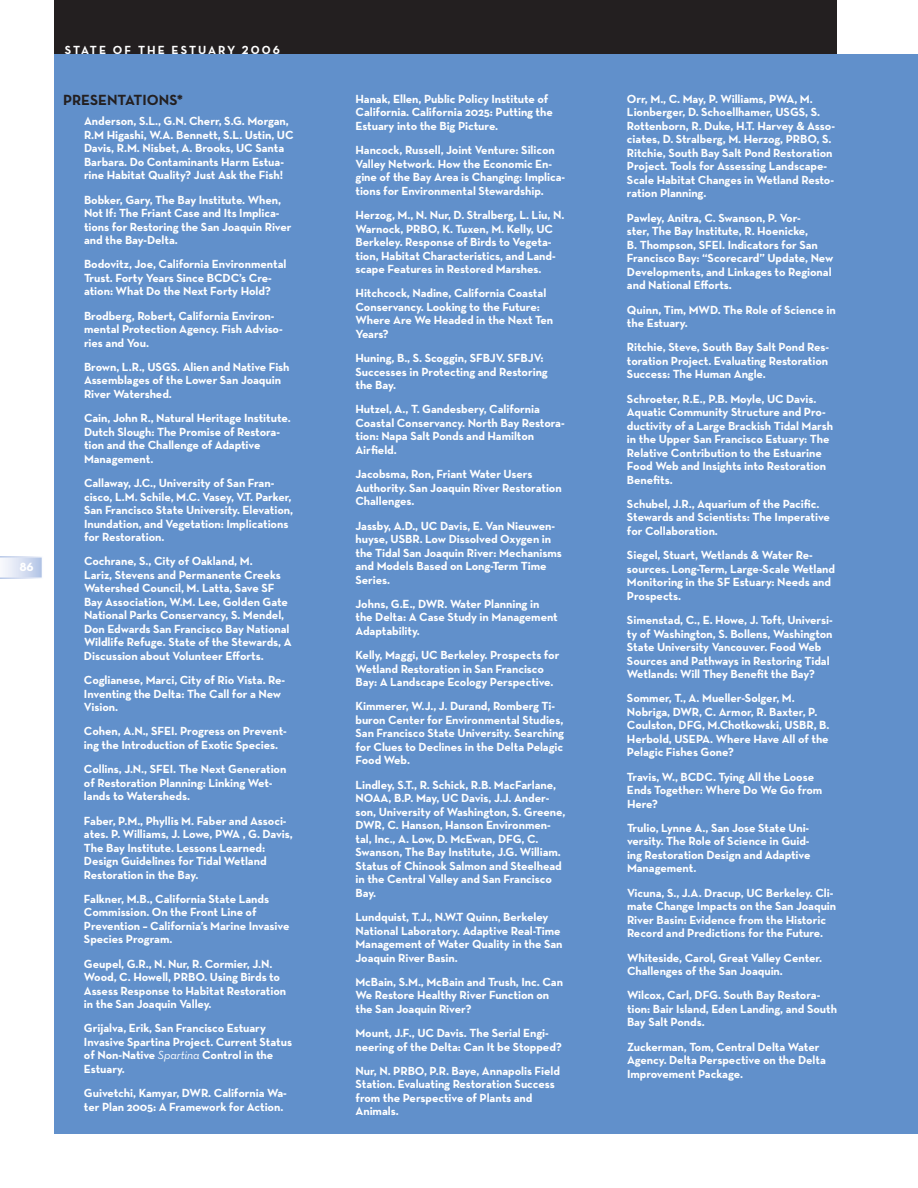
<style>
.page{position:relative;width:918px;height:1188px;background:#fff}
.page>*{position:absolute;margin:0;border:0;box-sizing:border-box;transform-origin:0 0}
.t1{font:700 15px "Neutra Text";color:#231f20}
.t2{font:700 13.5px "Neutra Text";color:#fff}
.t3{font:700 12px/13.5px "Neutra Text";letter-spacing:-.005em;color:#fff}
.t4{font:12px "Neutra Text Bold Alt";letter-spacing:.17em;color:#fff}
.s1{font-family:"Neutra Text Book Italic Alt";font-weight:400}
</style>
<div class="page">
<div style="left:54px;top:0;width:783px;height:70px;background:#231f20"></div>
<svg style="left:0;top:556px;width:42px;height:23px"></svg>
<div style="left:54px;top:54px;width:864px;height:1080px;background:#6190cb"></div>
<p class="t2" style="left:19px;top:561px;width:16px">86</p>
<p class="t4" style="left:65px;top:45px;width:217px">STATE OF THE ESTUARY 2006</p>
<p class="t1" style="left:63px;top:94px;width:122px">PRESENTATIONS*</p>
<p class="t3" style="left:84px;top:115px;width:211px">Anderson, S.L., G.N. Cherr, S.G. Morgan, R.M Higashi, W.A. Bennett, S.L. Ustin, UC Davis, R.M. Nisbet, A. Brooks, UC Santa Barbara. Do Contaminants Harm Estua&shy;rine Habitat Quality? Just Ask the Fish!</p>
<p class="t3" style="left:84px;top:194px;width:209px">Bobker, Gary, The Bay Institute. When, Not If: The Friant Case and Its Implica&shy;tions for Restoring the San Joaquin River and the Bay-Delta.</p>
<p class="t3" style="left:84px;top:259px;width:204px">Bodovitz, Joe, California Environmental<br>Trust. Forty Years Since BCDC’s Cre&shy;ation: What Do the Next Forty Hold?</p>
<p class="t3" style="left:84px;top:310px;width:200px">Brodberg, Robert, California Environ&shy;mental Protection Agency. Fish Adviso&shy;ries and You.</p>
<p class="t3" style="left:84px;top:361px;width:207px">Brown, L.R., USGS. Alien and Native Fish<br>Assemblages of the Lower San Joaquin<br>River Watershed.</p>
<p class="t3" style="left:84px;top:412px;width:208px">Cain, John R., Natural Heritage Institute.<br>Dutch Slough: The Promise of Restora&shy;tion and the Challenge of Adaptive<br>Management.</p>
<p class="t3" style="left:84px;top:477px;width:211px">Callaway, J.C., University of San Fran&shy;cisco, L.M. Schile, M.C. Vasey, V.T. Parker, San Francisco State University. Elevation, Inundation, and Vegetation: Implications for Restoration.</p>
<p class="t3" style="left:84px;top:556px;width:209px">Cochrane, S., City of Oakland, M.<br>Lariz, Stevens and Permanente Creeks Watershed Council, M. Latta, Save SF Bay Association, W.M. Lee, Golden Gate National Parks Conservancy, S. Mendel, Don Edwards San Francisco Bay National Wildlife Refuge. State of the Stewards, A Discussion about Volunteer Efforts.</p>
<p class="t3" style="left:84px;top:674px;width:203px">Coglianese, Marci, City of Rio Vista. Re-<br>Inventing the Delta: The Call for a New<br>Vision.</p>
<p class="t3" style="left:84px;top:726px;width:204px">Cohen, A.N., SFEI. Progress on Prevent&shy;ing the Introduction of Exotic Species.</p>
<p class="t3" style="left:84px;top:764px;width:204px">Collins, J.N., SFEI. The Next Generation of Restoration Planning: Linking Wet&shy;lands to Watersheds.</p>
<p class="t3" style="left:84px;top:815px;width:210px">Faber, P.M., Phyllis M. Faber and Associ&shy;ates. P. Williams, J. Lowe, PWA , G. Davis, The Bay Institute. Lessons Learned:<br>Design Guidelines for Tidal Wetland Restoration in the Bay.</p>
<p class="t3" style="left:84px;top:893px;width:207px">Falkner, M.B., California State Lands Commission. On the Front Line of Prevention – California’s Marine Invasive Species Program.</p>
<p class="t3" style="left:84px;top:958px;width:204px">Geupel, G.R., N. Nur, R. Cormier, J.N.<br>Wood, C. Howell, PRBO. Using Birds to Assess Response to Habitat Restoration in the San Joaquin Valley.</p>
<p class="t3" style="left:84px;top:1023px;width:210px">Grijalva, Erik, San Francisco Estuary<br>Invasive Spartina Project. Current Status of Non-Native <span class="s1">Spartina</span> Control in the<br>Estuary.</p>
<p class="t3" style="left:84px;top:1088px;width:204px">Guivetchi, Kamyar, DWR. California Wa&shy;ter Plan 2005: A Framework for Action.</p>
<p class="t3" style="left:355px;top:93px;width:199px">Hanak, Ellen, Public Policy Institute of<br>California. California 2025: Putting the<br>Estuary into the Big Picture.</p>
<p class="t3" style="left:355px;top:144px;width:211px">Hancock, Russell, Joint Venture: Silicon Valley Network. How the Economic En&shy;gine of the Bay Area is Changing: Implica&shy;tions for Environmental Stewardship.</p>
<p class="t3" style="left:355px;top:209px;width:210px">Herzog, M., N. Nur, D. Stralberg, L. Liu, N.<br>Warnock, PRBO, K. Tuxen, M. Kelly, UC Berkeley. Response of Birds to Vegeta&shy;tion, Habitat Characteristics, and Land&shy;scape Features in Restored Marshes.</p>
<p class="t3" style="left:355px;top:288px;width:199px">Hitchcock, Nadine, California Coastal<br>Conservancy. Looking to the Future:<br>Where Are We Headed in the Next Ten<br>Years?</p>
<p class="t3" style="left:355px;top:352px;width:194px">Huning, B., S. Scoggin, SFBJV. SFBJV:<br>Successes in Protecting and Restoring the Bay.</p>
<p class="t3" style="left:355px;top:404px;width:211px">Hutzel, A., T. Gandesbery, California<br>Coastal Conservancy. North Bay Restora&shy;tion: Napa Salt Ponds and Hamilton<br>Airfield.</p>
<p class="t3" style="left:355px;top:468px;width:208px">Jacobsma, Ron, Friant Water Users<br>Authority. San Joaquin River Restoration<br>Challenges.</p>
<p class="t3" style="left:355px;top:520px;width:208px">Jassby, A.D., UC Davis, E. Van Nieuwen&shy;huyse, USBR. Low Dissolved Oxygen in the Tidal San Joaquin River: Mechanisms and Models Based on Long-Term Time<br>Series.</p>
<p class="t3" style="left:355px;top:598px;width:204px">Johns, G.E., DWR. Water Planning in the Delta: A Case Study in Management<br>Adaptability.</p>
<p class="t3" style="left:355px;top:649px;width:206px">Kelly, Maggi, UC Berkeley. Prospects for<br>Wetland Restoration in San Francisco<br>Bay: A Landscape Ecology Perspective.</p>
<p class="t3" style="left:355px;top:701px;width:210px">Kimmerer, W.J., J. Durand, Romberg Ti&shy;buron Center for Environmental Studies, San Francisco State University. Searching for Clues to Declines in the Delta Pelagic Food Web.</p>
<p class="t3" style="left:355px;top:779px;width:212px">Lindley, S.T., R. Schick, R.B. MacFarlane, NOAA, B.P. May, UC Davis, J.J. Ander&shy;son, University of Washington, S. Greene, DWR, C. Hanson, Hanson Environmen&shy;tal, Inc., A. Low, D. McEwan, DFG, C.<br>Swanson, The Bay Institute, J.G. William.<br>Status of Chinook Salmon and Steelhead in the Central Valley and San Francisco Bay.</p>
<p class="t3" style="left:355px;top:911px;width:209px">Lundquist, T.J., N.W.T Quinn, Berkeley National Laboratory. Adaptive Real-Time Management of Water Quality in the San Joaquin River Basin.</p>
<p class="t3" style="left:355px;top:976px;width:209px">McBain, S.M., McBain and Trush, Inc. Can<br>We Restore Healthy River Function on the San Joaquin River?</p>
<p class="t3" style="left:355px;top:1027px;width:208px">Mount, J.F., UC Davis. The Serial Engi&shy;neering of the Delta: Can It be Stopped?</p>
<p class="t3" style="left:355px;top:1065px;width:206px">Nur, N. PRBO, P.R. Baye, Annapolis Field<br>Station. Evaluating Restoration Success from the Perspective of Plants and<br>Animals.</p>
<p class="t3" style="left:627px;top:93px;width:210px">Orr, M., C. May, P. Williams, PWA, M.<br>Lionberger, D. Schoellhamer, USGS, S.<br>Rottenborn, R. Duke, H.T. Harvey &amp; Asso&shy;ciates, D. Stralberg, M. Herzog, PRBO, S.<br>Ritchie, South Bay Salt Pond Restoration Project. Tools for Assessing Landscape-Scale Habitat Changes in Wetland Resto&shy;ration Planning.</p>
<p class="t3" style="left:627px;top:212px;width:208px">Pawley, Anitra, C. Swanson, P. Vor-<br>ster, The Bay Institute, R. Hoenicke,<br>B. Thompson, SFEI. Indicators for San Francisco Bay: “Scorecard” Update, New Developments, and Linkages to Regional and National Efforts.</p>
<p class="t3" style="left:627px;top:304px;width:210px">Quinn, Tim, MWD. The Role of Science in the Estuary.</p>
<p class="t3" style="left:627px;top:342px;width:204px;text-align:justify">Ritchie, Steve, South Bay Salt Pond Res&shy;toration Project. Evaluating Restoration Success: The Human Angle.</p>
<p class="t3" style="left:627px;top:393px;width:208px">Schroeter, R.E., P.B. Moyle, UC Davis.<br>Aquatic Community Structure and Pro&shy;ductivity of a Large Brackish Tidal Marsh in the Upper San Francisco Estuary: The Relative Contribution to the Estuarine Food Web and Insights into Restoration Benefits.</p>
<p class="t3" style="left:627px;top:498px;width:204px">Schubel, J.R., Aquarium of the Pacific.<br>Stewards and Scientists: The Imperative for Collaboration.</p>
<p class="t3" style="left:627px;top:549px;width:210px">Siegel, Stuart, Wetlands &amp; Water Re&shy;sources. Long-Term, Large-Scale Wetland<br>Monitoring in the SF Estuary: Needs and<br>Prospects.</p>
<p class="t3" style="left:627px;top:614px;width:207px">Simenstad, C., E. Howe, J. Toft, Universi&shy;ty of Washington, S. Bollens, Washington State University Vancouver. Food Web Sources and Pathways in Restoring Tidal Wetlands: Will They Benefit the Bay?</p>
<p class="t3" style="left:627px;top:693px;width:204px">Sommer, T., A. Mueller-Solger, M.<br>Nobriga, DWR, C. Armor, R. Baxter, P.<br>Coulston, DFG, M.Chotkowski, USBR, B.<br>Herbold, USEPA. Where Have All of the Pelagic Fishes Gone?</p>
<p class="t3" style="left:627px;top:771px;width:197px">Travis, W., BCDC. Tying All the Loose<br>Ends Together: Where Do We Go from<br>Here?</p>
<p class="t3" style="left:627px;top:822px;width:185px;text-align:justify">Trulio, Lynne A., San Jose State Uni&shy;versity. The Role of Science in Guid&shy;ing Restoration Design and Adaptive Management.</p>
<p class="t3" style="left:627px;top:887px;width:211px">Vicuna, S., J.A. Dracup, UC Berkeley. Cli&shy;mate Change Impacts on the San Joaquin River Basin: Evidence from the Historic Record and Predictions for the Future.</p>
<p class="t3" style="left:627px;top:952px;width:197px">Whiteside, Carol, Great Valley Center.<br>Challenges of the San Joaquin.</p>
<p class="t3" style="left:627px;top:990px;width:212px">Wilcox, Carl, DFG. South Bay Restora&shy;tion: Bair Island, Eden Landing, and South<br>Bay Salt Ponds.</p>
<p class="t3" style="left:627px;top:1041px;width:201px">Zuckerman, Tom, Central Delta Water<br>Agency. Delta Perspective on the Delta<br>Improvement Package.</p>
</div>
